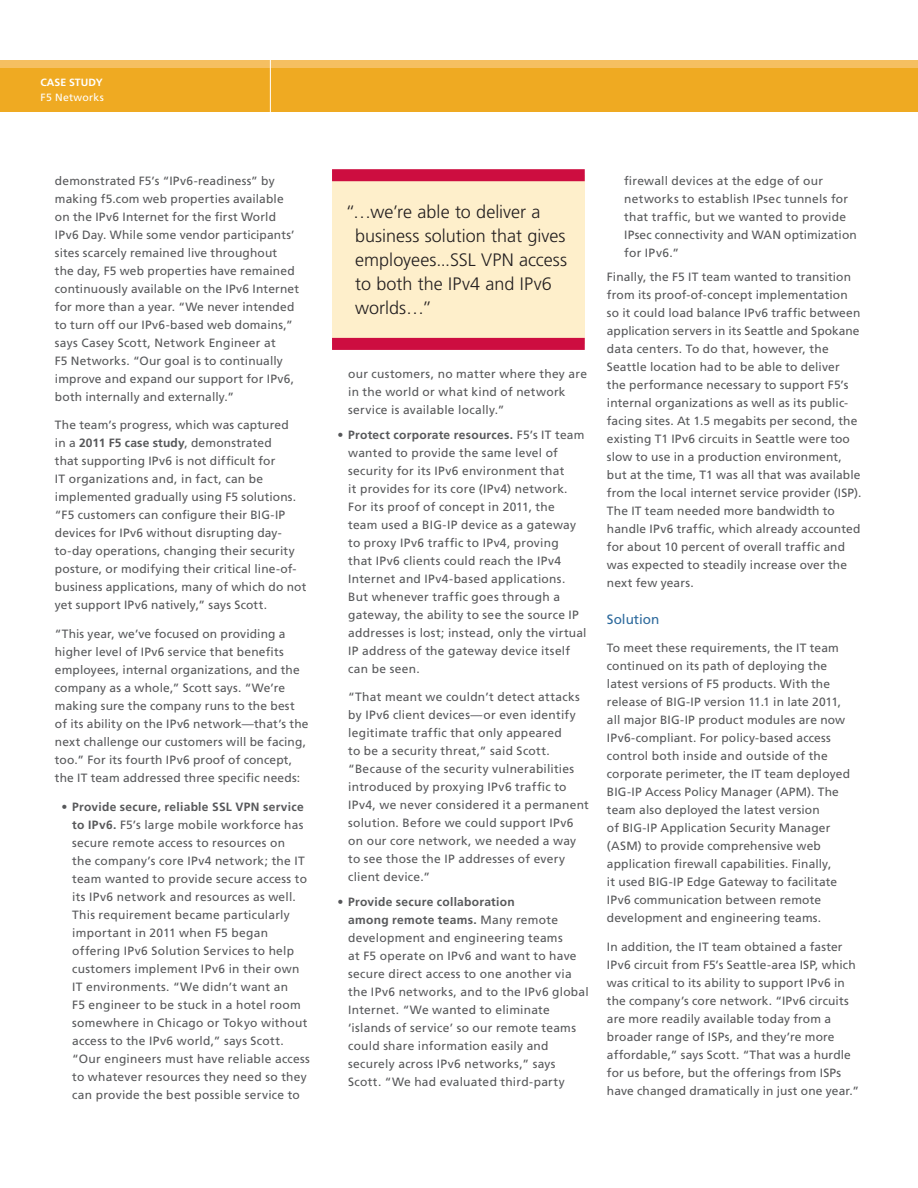
<style>
.page{position:relative;width:918px;height:1188px;background:#fff}
.page>*{position:absolute;margin:0;border:0;box-sizing:border-box;transform-origin:0 0}
.CS_Quote{font:300 18px/24px "Frutiger LT Std";color:#231f20}
.CS_Subhead_blue{font:13.5px "Frutiger LT Std";color:#2c699c}
.CS_Bodycopy{font:12px/18px "Frutiger LT Std";letter-spacing:.015em;color:#57585a}
.t1{font:10.5px "Frutiger LT Std";letter-spacing:.025em;color:#fff}
.t2{font:700 10.5px "Frutiger LT Std";color:#fff}
.s1{font-weight:700}
</style>
<div class="page">
<div style="left:0;top:62px;width:918px;height:50px;background:#efaa22"></div>
<div style="left:0;top:60px;width:918px;height:7px;background:#f5bf61"></div>
<hr style="left:270px;top:60px;width:1px;height:52px;background:#fff">
<div style="left:332px;top:175px;width:253px;height:169px;background:#feefcb"></div>
<div style="left:332px;top:169px;width:253px;height:12px;background:#cd0d40"></div>
<div style="left:332px;top:338px;width:253px;height:12px;background:#cd0d40"></div>
<p class="t2" style="left:40px;top:76px;width:64px">CASE STUDY</p>
<p class="t1" style="left:40px;top:91px;width:65px">F5 Networks</p>
<p class="CS_Bodycopy" style="left:55px;top:171px;width:246px">demonstrated F5’s “IPv6-readiness” by making f5.com web properties available on the IPv6 Internet for the first World IPv6 Day. While some vendor participants’ sites scarcely remained live throughout the day, F5 web properties have remained continuously available on the IPv6 Internet for more than a year. “We never intended to turn off our IPv6-based web domains,” says Casey Scott, Network Engineer at<br>F5 Networks. “Our goal is to continually improve and expand our support for IPv6, both internally and externally.”</p>
<p class="CS_Bodycopy" style="left:55px;top:416px;width:253px">The team’s progress, which was captured<br>in a <span class="s1">2011 F5 case study</span>, demonstrated<br>that supporting IPv6 is not difficult for<br>IT organizations and, in fact, can be implemented gradually using F5 solutions. “F5 customers can configure their BIG-IP devices for IPv6 without disrupting day&shy;to-day operations, changing their security posture, or modifying their critical line-of&shy;business applications, many of which do not yet support IPv6 natively,” says Scott.</p>
<p class="CS_Bodycopy" style="left:55px;top:625px;width:255px">“This year, we’ve focused on providing a higher level of IPv6 service that benefits employees, internal organizations, and the company as a whole,” Scott says. “We’re making sure the company runs to the best of its ability on the IPv6 network—that’s the next challenge our customers will be facing, too.” For its fourth IPv6 proof of concept, the IT team addressed three specific needs:</p>
<p class="CS_Bodycopy" style="left:72px;top:798px;width:239px;text-indent:-11px"><span class="s1">• Provide secure, reliable SSL VPN service to IPv6.</span> F5’s large mobile workforce has secure remote access to resources on<br>the company’s core IPv4 network; the IT team wanted to provide secure access to its IPv6 network and resources as well.<br>This requirement became particularly important in 2011 when F5 began offering IPv6 Solution Services to help customers implement IPv6 in their own IT environments. “We didn’t want an<br>F5 engineer to be stuck in a hotel room somewhere in Chicago or Tokyo without access to the IPv6 world,” says Scott. “Our engineers must have reliable access to whatever resources they need so they can provide the best possible service to</p>
<p class="CS_Quote" style="left:355px;top:200px;width:213px;text-indent:-10px">“…we’re able to deliver a business solution that gives employees...SSL VPN access to both the IPv4 and IPv6 worlds…”</p>
<p class="CS_Bodycopy" style="left:348px;top:365px;width:240px">our customers, no matter where they are in the world or what kind of network service is available locally.”</p>
<p class="CS_Bodycopy" style="left:348px;top:426px;width:240px;text-indent:-11px"><span class="s1">• Protect corporate resources.</span> F5’s IT team wanted to provide the same level of security for its IPv6 environment that<br>it provides for its core (IPv4) network.<br>For its proof of concept in 2011, the team used a BIG-IP device as a gateway to proxy IPv6 traffic to IPv4, proving<br>that IPv6 clients could reach the IPv4<br>Internet and IPv4-based applications.<br>But whenever traffic goes through a gateway, the ability to see the source IP addresses is lost; instead, only the virtual IP address of the gateway device itself can be seen.</p>
<p class="CS_Bodycopy" style="left:348px;top:688px;width:242px">“That meant we couldn’t detect attacks by IPv6 client devices—or even identify legitimate traffic that only appeared<br>to be a security threat,” said Scott. “Because of the security vulnerabilities introduced by proxying IPv6 traffic to IPv4, we never considered it a permanent solution. Before we could support IPv6 on our core network, we needed a way to see those the IP addresses of every client device.”</p>
<p class="CS_Bodycopy" style="left:348px;top:893px;width:242px;text-indent:-11px"><span class="s1">• Provide secure collaboration<br>among remote teams.</span> Many remote development and engineering teams<br>at F5 operate on IPv6 and want to have secure direct access to one another via the IPv6 networks, and to the IPv6 global Internet. “We wanted to eliminate ‘islands of service’ so our remote teams could share information easily and securely across IPv6 networks,” says Scott. “We had evaluated third-party</p>
<p class="CS_Bodycopy" style="left:624px;top:171px;width:234px">firewall devices at the edge of our networks to establish IPsec tunnels for that traffic, but we wanted to provide<br>IPsec connectivity and WAN optimization for IPv6.”</p>
<p class="CS_Bodycopy" style="left:607px;top:268px;width:256px">Finally, the F5 IT team wanted to transition from its proof-of-concept implementation so it could load balance IPv6 traffic between application servers in its Seattle and Spokane data centers. To do that, however, the Seattle location had to be able to deliver the performance necessary to support F5’s internal organizations as well as its public&shy;facing sites. At 1.5 megabits per second, the existing T1 IPv6 circuits in Seattle were too slow to use in a production environment, but at the time, T1 was all that was available from the local internet service provider (ISP).<br>The IT team needed more bandwidth to handle IPv6 traffic, which already accounted for about 10 percent of overall traffic and was expected to steadily increase over the next few years.</p>
<p class="CS_Subhead_blue" style="left:607px;top:611px;width:54px">Solution</p>
<p class="CS_Bodycopy" style="left:607px;top:639px;width:245px">To meet these requirements, the IT team continued on its path of deploying the latest versions of F5 products. With the release of BIG-IP version 11.1 in late 2011, all major BIG-IP product modules are now IPv6-compliant. For policy-based access control both inside and outside of the corporate perimeter, the IT team deployed BIG-IP Access Policy Manager (APM). The team also deployed the latest version<br>of BIG-IP Application Security Manager (ASM) to provide comprehensive web application firewall capabilities. Finally,<br>it used BIG-IP Edge Gateway to facilitate IPv6 communication between remote development and engineering teams.</p>
<p class="CS_Bodycopy" style="left:607px;top:938px;width:254px">In addition, the IT team obtained a faster IPv6 circuit from F5’s Seattle-area ISP, which was critical to its ability to support IPv6 in the company’s core network. “IPv6 circuits are more readily available today from a broader range of ISPs, and they’re more affordable,” says Scott. “That was a hurdle for us before, but the offerings from ISPs have changed dramatically in just one year.”</p>
</div>
